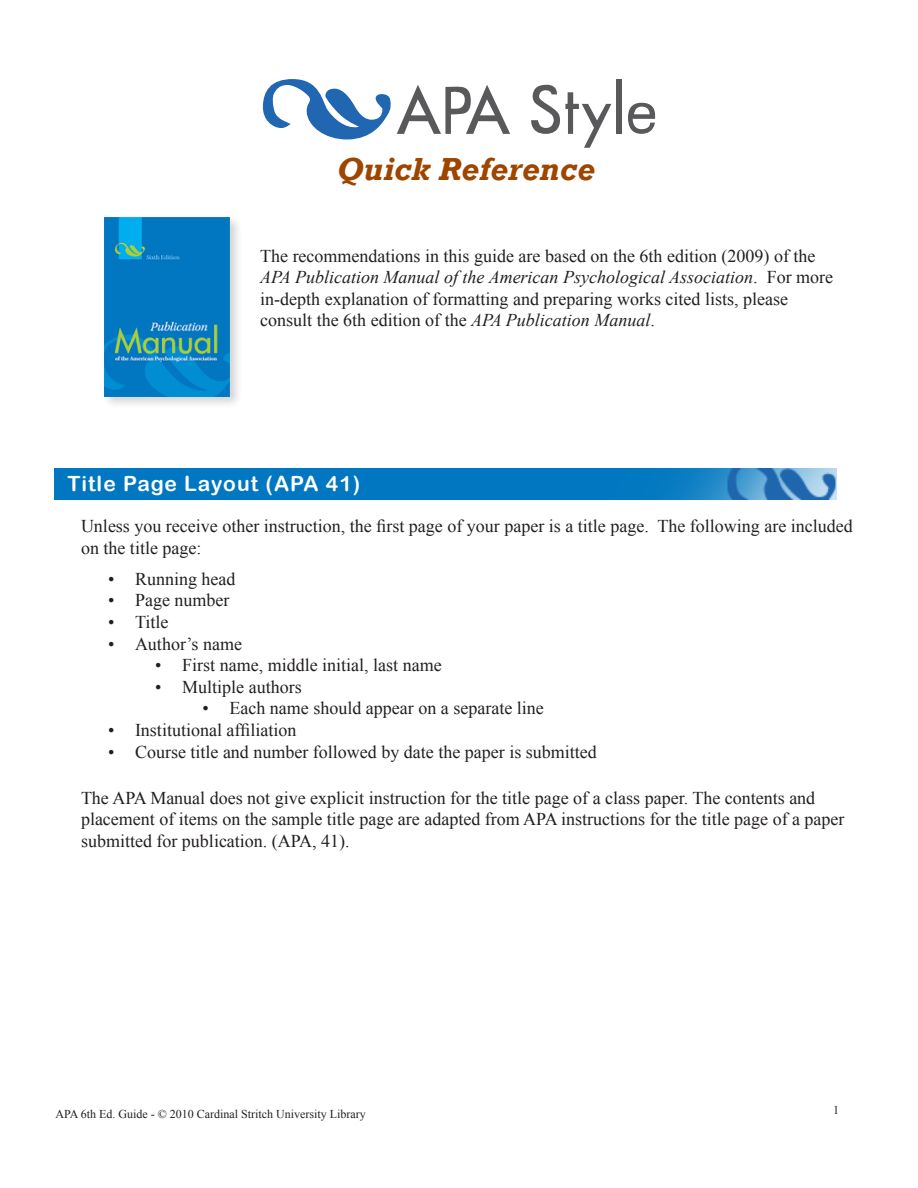
<style>
.page{position:relative;width:918px;height:1188px;background:#fff}
.page>*{position:absolute;margin:0;border:0;box-sizing:border-box;transform-origin:0 0}
.t1{font:italic 700 32.7px "Rockwell";color:#9e4500}
.t2{font:21px "Arial Rounded MT Bold";letter-spacing:.05em;color:#fff}
.t3{font:18px/21.6px "Times New Roman";color:#231f20}
.t4{font:12px "Times New Roman";color:#231f20}
.s1{font-style:italic}
</style>
<div class="page">
<img style="left:54px;top:468px;width:783px;height:32px">
<div style="left:101px;top:214px;width:142px;height:195px;background:#231f20;opacity:.2"></div>
<img style="left:104px;top:217px;width:126px;height:179px">
<svg style="left:531px;top:85px;width:80px;height:63px"></svg>
<div style="left:616px;top:79px;width:6px;height:55px;background:#59595c"></div>
<svg style="left:628px;top:103px;width:27px;height:31px"></svg>
<svg style="left:262px;top:79px;width:248px;height:61px"></svg>
<h1 class="t1" style="left:336px;top:150px;width:260px">Quick Reference</h1>
<p class="t3" style="left:260px;top:245px;width:575px">The recommendations in this guide are based on the 6th edition (2009) of the<br><span class="s1">APA Publication Manual of the American Psychological Association</span>. For more in-depth explanation of formatting and preparing works cited lists, please</p>
<p class="t3" style="left:260px;top:309px;width:396px">consult the 6th edition of the <span class="s1">APA Publication Manual</span>.</p>
<p class="t2" style="left:68px;top:472px;width:294px">Title Page Layout (APA 41)</p>
<p class="t3" style="left:81px;top:515px;width:773px">Unless you receive other instruction, the first page of your paper is a title page. The following are included on the title page:</p>
<p class="t3" style="left:108px;top:568px;width:129px">• Running head</p>
<p class="t3" style="left:108px;top:589px;width:123px">• Page number</p>
<p class="t3" style="left:108px;top:611px;width:62px">• Title</p>
<p class="t3" style="left:108px;top:632px;width:136px">• Author’s name</p>
<p class="t3" style="left:155px;top:654px;width:288px">• First name, middle initial, last name</p>
<p class="t3" style="left:155px;top:676px;width:148px">• Multiple authors</p>
<p class="t3" style="left:202px;top:697px;width:343px">• Each name should appear on a separate line</p>
<p class="t3" style="left:108px;top:719px;width:190px">• Institutional affiliation</p>
<p class="t3" style="left:108px;top:740px;width:490px">• Course title and number followed by date the paper is submitted</p>
<p class="t3" style="left:81px;top:787px;width:765px">The APA Manual does not give explicit instruction for the title page of a class paper. The contents and placement of items on the sample title page are adapted from APA instructions for the title page of a paper submitted for publication. (APA, 41).</p>
<p class="t4" style="left:56px;top:1106px;width:312px">APA 6th Ed. Guide - © 2010 Cardinal Stritch University Library</p>
<p class="t4" style="left:833px;top:1102px;width:7px">1</p>
</div>
